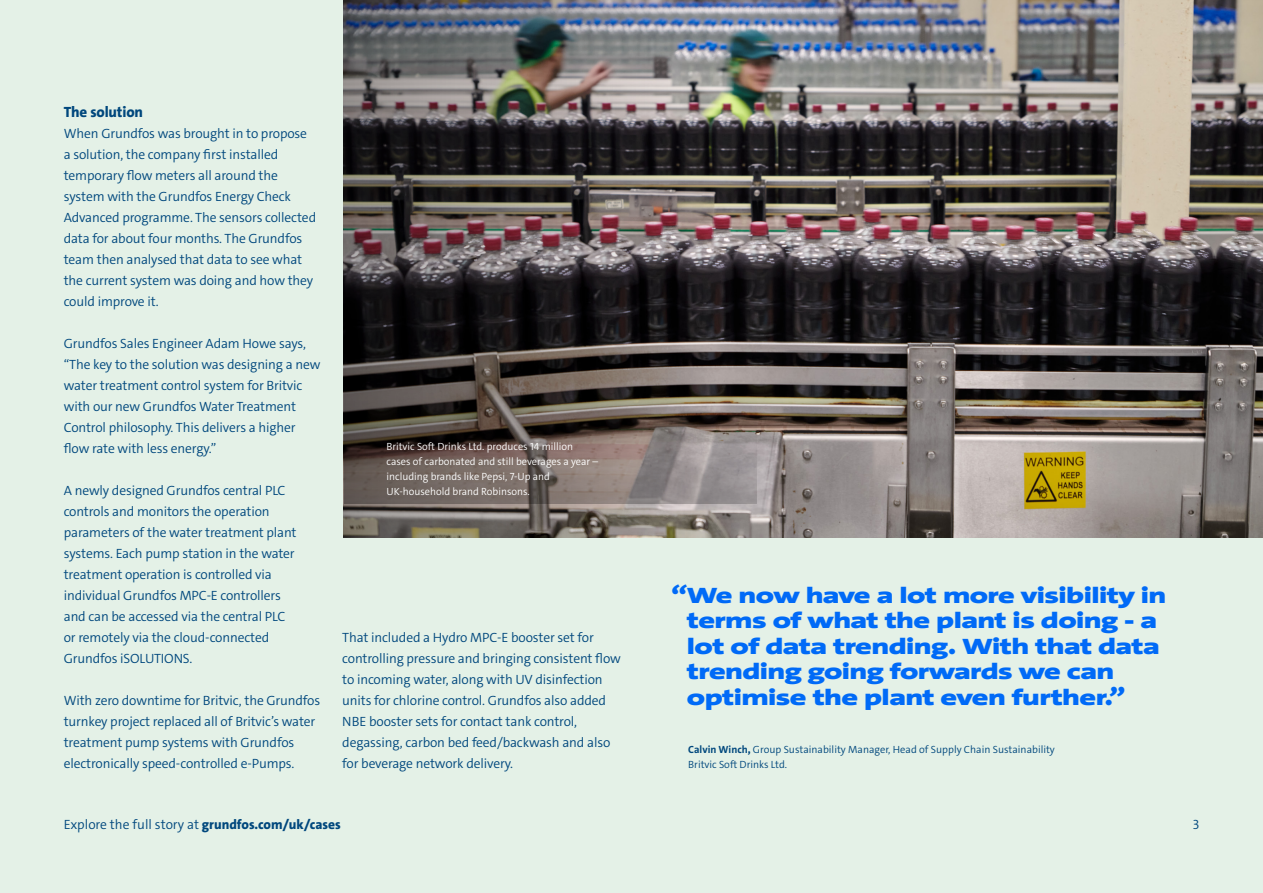
<style>
.page{position:relative;width:1263px;height:893px;background:#e4f1e7}
.page>*{position:absolute;margin:0;border:0;box-sizing:border-box;transform-origin:0 0}
.t1{font:900 22.5px/25.5px "Grundfos The Sans Extd";letter-spacing:-.025em;color:#006af7}
.t2{font:800 15px "Grundfos The Sans";letter-spacing:-.01em;color:#00477d}
.t3{font:300 13.5px/21px "Grundfos The Sans";letter-spacing:-.01em;color:#00477d}
.t4{font:300 10.5px/15px "Grundfos The Sans";color:#fff}
.t5{font:300 10.5px/15px "Grundfos The Sans";color:#00477d}
.s1{font-weight:700}
.s2{font-weight:800}
</style>
<div class="page">
<img style="left:716px;top:0;width:547px;height:537px">
<img style="left:344px;top:0;width:372px;height:537px">
<svg style="left:344px;top:248px;width:412px;height:256px;background:#4e4644"></svg>
<p class="t2" style="left:64px;top:102px;width:81px">The solution</p>
<p class="t3" style="left:64px;top:123px;width:254px">When Grundfos was brought in to propose a solution, the company first installed temporary flow meters all around the system with the Grundfos Energy Check Advanced programme. The sensors collected data for about four months. The Grundfos team then analysed that data to see what the current system was doing and how they could improve it.</p>
<p class="t3" style="left:64px;top:333px;width:258px">Grundfos Sales Engineer Adam Howe says, “The key to the solution was designing a new water treatment control system for Britvic with our new Grundfos Water Treatment Control philosophy. This delivers a higher flow rate with less energy.”</p>
<p class="t3" style="left:64px;top:480px;width:234px">A newly designed Grundfos central PLC controls and monitors the operation parameters of the water treatment plant systems. Each pump station in the water treatment operation is controlled via individual Grundfos MPC-E controllers and can be accessed via the central PLC or remotely via the cloud-connected Grundfos iSOLUTIONS.</p>
<p class="t3" style="left:64px;top:690px;width:258px">With zero downtime for Britvic, the Grundfos turnkey project replaced all of Britvic’s water treatment pump systems with Grundfos electronically speed-controlled e-Pumps.</p>
<p class="t4" style="left:387px;top:439px;width:213px">Britvic Soft Drinks Ltd. produces 14 million cases of carbonated and still beverages a year – including brands like Pepsi, 7-Up and UK-household brand Robinsons.</p>
<p class="t3" style="left:342px;top:627px;width:280px">That included a Hydro MPC-E booster set for controlling pressure and bringing consistent flow to incoming water, along with UV disinfection units for chlorine control. Grundfos also added NBE booster sets for contact tank control, degassing, carbon bed feed/backwash and also for beverage network delivery.</p>
<h1 class="t1" style="left:687px;top:582px;width:481px;text-indent:-16px">“We now have a lot more visibility in terms of what the plant is doing - a lot of data trending. With that data trending going forwards we can optimise the plant even further.”</h1>
<p class="t5" style="left:688px;top:742px;width:368px"><span class="s1">Calvin Winch</span><span class="s2">,</span> Group Sustainability Manager, Head of Supply Chain Sustainability<br>Britvic Soft Drinks Ltd.</p>
<p class="t3" style="left:64px;top:814px;width:278px">Explore the full story at <span class="s2">grundfos.com/uk/cases</span></p>
<p class="t3" style="left:1193px;top:814px;width:8px">3</p>
</div>
